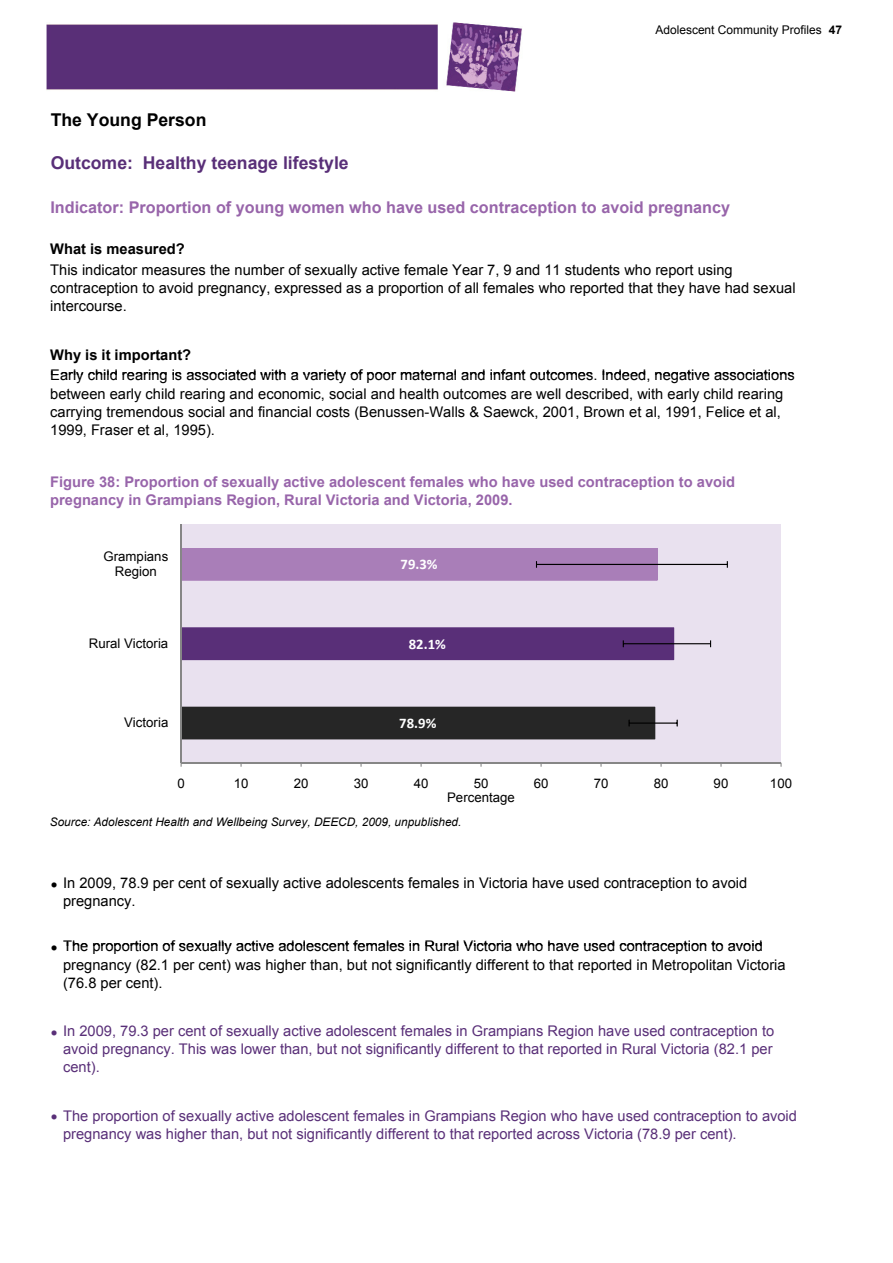
<style>
.page{position:relative;width:893px;height:1263px;background:#fff}
.page>*{position:absolute;margin:0;border:0;box-sizing:border-box;transform-origin:0 0}
.t1{font:700 17.7px "Arial";color:#592f78}
.t2{font:700 17.7px "Arial";color:#000}
.t3{font:700 16.2px "Arial";color:#9865aa}
.t4{font:16.2px "Calibri";color:#000}
.t5{font:14.7px/18.1px "Arial";color:#000}
.t6{font:14.7px/18.1px "Arial";color:#592f78;text-align:justify}
.t7{font:700 14.7px/18.6px "Arial";color:#9865aa}
.t8{font:700 14.7px "Arial";color:#000}
.t9{font:700 14.7px "Calibri";color:#fff}
.t10{font:13.2px/15.1px "Arial";color:#000;text-align:center}
.t11{font:12px "Arial";color:#000}
.t12{font:italic 11.85px "Arial";color:#000}
.s1{font-weight:700}
.s2{font-family:"Calibri";font-size:16.2px}
</style>
<div class="page">
<img style="left:47px;top:23px;width:475px;height:68px">
<div style="left:181px;top:525px;width:600px;height:238px;background:#e9e1ef"></div>
<hr style="left:629px;top:723px;width:48px;height:1px;background:#000">
<div style="left:182px;top:707px;width:473px;height:32px;background:#262626"></div>
<hr style="left:623px;top:643px;width:87px;height:1px;background:#000">
<div style="left:182px;top:627px;width:492px;height:33px;background:#592f78"></div>
<hr style="left:536px;top:564px;width:191px;height:1px;background:#000">
<div style="left:182px;top:548px;width:476px;height:33px;background:#a97eb8"></div>
<hr style="left:181px;top:762px;width:600px;height:1px;background:#868686">
<hr style="left:181px;top:525px;width:1px;height:238px;background:#868686">
<p class="t2" style="left:51px;top:110px;width:157px">The Young Person</p>
<p class="t1" style="left:51px;top:153px;width:300px">Outcome: Healthy teenage lifestyle</p>
<p class="t11" style="left:655px;top:23px;width:188px">Adolescent Community Profiles <span class="s1">47</span></p>
<p class="t3" style="left:50px;top:198px;width:681px">Indicator: Proportion of young women who have used contraception to avoid pregnancy</p>
<p class="t8" style="left:50px;top:241px;width:136px">What is measured?</p>
<p class="t5" style="left:50px;top:260px;width:747px">This indicator measures the number of sexually active female Year 7, 9 and 11 students who report using contraception to avoid pregnancy, expressed as a proportion of all females who reported that they have had sexual intercourse.</p>
<p class="t8" style="left:50px;top:346px;width:143px">Why is it important?</p>
<p class="t5" style="left:50px;top:366px;width:746px">Early child rearing is associated with a variety of poor maternal and infant outcomes. Indeed, negative associations between early child rearing and economic, social and health outcomes are well described, with early child rearing carrying tremendous social and financial costs (Benussen-Walls &amp; Saewck, 2001, Brown et al, 1991, Felice et al, 1999, Fraser et al, 1995).</p>
<p class="t7" style="left:50px;top:472px;width:686px">Figure 38: Proportion of sexually active adolescent females who have used contraception to avoid pregnancy in Grampians Region, Rural Victoria and Victoria, 2009.</p>
<p class="t10" style="left:103px;top:549px;width:66px">Grampians<br>Region</p>
<p class="t10" style="left:89px;top:636px;width:81px">Rural Victoria</p>
<p class="t9" style="left:401px;top:558px;width:39px">79.3%</p>
<p class="t9" style="left:409px;top:638px;width:39px">82.1%</p>
<p class="t10" style="left:124px;top:715px;width:46px">Victoria</p>
<p class="t9" style="left:399px;top:717px;width:39px">78.9%</p>
<p class="t10" style="left:177px;top:776px;width:9px">0</p>
<p class="t10" style="left:234px;top:776px;width:16px">10</p>
<p class="t10" style="left:294px;top:776px;width:16px">20</p>
<p class="t10" style="left:354px;top:776px;width:16px">30</p>
<p class="t10" style="left:414px;top:776px;width:16px">40</p>
<p class="t10" style="left:474px;top:776px;width:16px">50</p>
<p class="t10" style="left:534px;top:776px;width:16px">60</p>
<p class="t10" style="left:594px;top:776px;width:16px">70</p>
<p class="t10" style="left:654px;top:776px;width:16px">80</p>
<p class="t10" style="left:713px;top:776px;width:16px">90</p>
<p class="t10" style="left:770px;top:776px;width:24px">100</p>
<p class="t10" style="left:447px;top:790px;width:69px">Percentage</p>
<p class="t12" style="left:50px;top:815px;width:413px">Source: Adolescent Health and Wellbeing Survey, DEECD, 2009, unpublished.</p>
<p class="t5" style="left:63px;top:874px;width:686px;text-indent:-13px"><span class="s2">•</span> In 2009, 78.9 per cent of sexually active adolescents females in Victoria have used contraception to avoid pregnancy.</p>
<p class="t5" style="left:63px;top:937px;width:724px">The proportion of sexually active adolescent females in Rural Victoria who have used contraception to avoid pregnancy (82.1 per cent) was higher than, but not significantly different to that reported in Metropolitan Victoria (76.8 per cent).</p>
<p class="t4" style="left:50px;top:941px;width:10px">•</p>
<p class="t6" style="left:63px;top:1022px;width:713px;text-indent:-13px"><span class="s2">•</span> In 2009, 79.3 per cent of sexually active adolescent females in Grampians Region have used contraception to avoid pregnancy. This was lower than, but not significantly different to that reported in Rural Victoria (82.1 per cent).</p>
<p class="t6" style="left:63px;top:1106px;width:735px;text-indent:-13px"><span class="s2">•</span> The proportion of sexually active adolescent females in Grampians Region who have used contraception to avoid pregnancy was higher than, but not significantly different to that reported across Victoria (78.9 per cent).</p>
</div>
